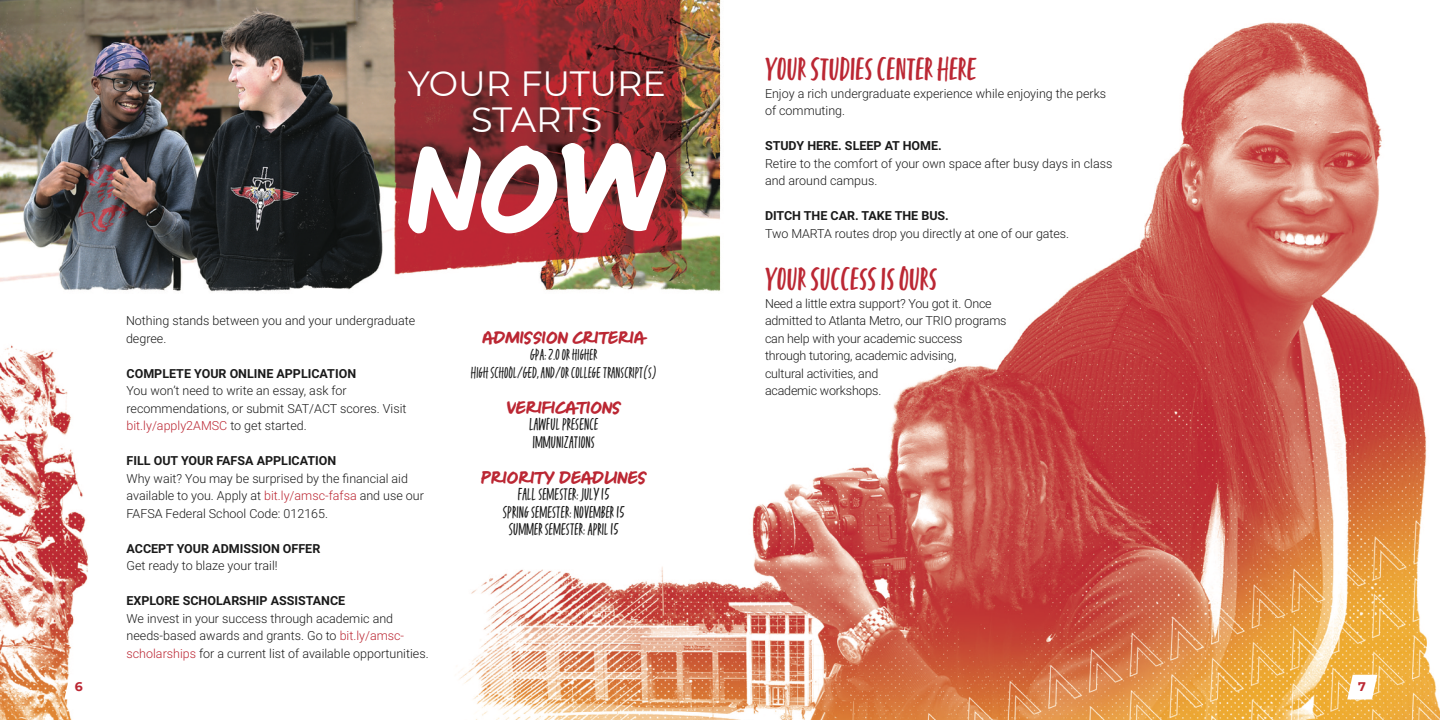
<style>
.page{position:relative;width:1440px;height:720px;background:#fff}
.page>*{position:absolute;margin:0;border:0;box-sizing:border-box;transform-origin:0 0}
.t1{font:208.38px "Fave Hand";color:#fff}
.t2{font:37.5px "Fave Condensed Two";color:#bb2733}
.t3{font:35px "Montserrat";letter-spacing:-.01em;color:#fff}
.t4{font:29.25px "Fave Hand";color:#bb2733}
.t5{font:20px "Fave Condensed One";color:#1a1a1a}
.t6{font:18.5px "Fave Condensed One";color:#1a1a1a}
.t7{font:300 12.5px "Roboto";color:#1a1a1a}
.t8{font:700 12.5px "Roboto";color:#1a1a1a}
.t9{font:300 12.5px "Roboto";color:#bb2733}
.t10{font:700 12.5px "Montserrat";color:#bb2733}
.s1{color:#1a1a1a}
.s2{color:#bb2733}
</style>
<div class="page">
<img style="left:0;top:0;width:1440px;height:720px">
<svg style="left:1347px;top:675px;width:30px;height:24px"></svg>
<svg style="left:64px;top:675px;width:30px;height:24px"></svg>
<p class="t3" style="left:408px;top:62px;width:260px">YOUR FUTURE</p>
<p class="t3" style="left:471px;top:98px;width:133px">STARTS</p>
<p class="t1" style="left:409px;top:76px;width:257px">NOW</p>
<p class="t7" style="left:126px;top:313px;width:291px">Nothing stands between you and your undergraduate</p>
<p class="t7" style="left:126px;top:331px;width:42px">degree.</p>
<p class="t8" style="left:127px;top:366px;width:231px">COMPLETE YOUR ONLINE APPLICATION</p>
<p class="t7" style="left:127px;top:383px;width:222px">You won’t need to write an essay, ask for</p>
<p class="t7" style="left:127px;top:401px;width:281px">recommendations, or submit SAT/ACT scores. Visit</p>
<p class="t9" style="left:127px;top:418px;width:182px">bit.ly/apply2AMSC <span class="s1">to get started.</span></p>
<p class="t8" style="left:127px;top:453px;width:211px">FILL OUT YOUR FAFSA APPLICATION</p>
<p class="t7" style="left:127px;top:471px;width:283px">Why wait? You may be surprised by the financial aid</p>
<p class="t7" style="left:127px;top:488px;width:299px">available to you. Apply at <span class="s2">bit.ly/amsc-fafsa</span> and use our</p>
<p class="t7" style="left:127px;top:506px;width:203px">FAFSA Federal School Code: 012165.</p>
<p class="t8" style="left:127px;top:541px;width:195px">ACCEPT YOUR ADMISSION OFFER</p>
<p class="t7" style="left:127px;top:558px;width:153px">Get ready to blaze your trail!</p>
<p class="t8" style="left:127px;top:593px;width:220px">EXPLORE SCHOLARSHIP ASSISTANCE</p>
<p class="t7" style="left:127px;top:611px;width:268px">We invest in your success through academic and</p>
<p class="t7" style="left:127px;top:628px;width:279px">needs-based awards and grants. Go to <span class="s2">bit.ly/amsc-</span></p>
<p class="t7" style="left:127px;top:646px;width:304px"><span class="s2">scholarships</span> for a current list of available opportunities.</p>
<p class="t4" style="left:482px;top:321px;width:164px">ADMISsION CRITERIA</p>
<p class="t6" style="left:530px;top:346px;width:69px">GPA: 2.0 OR HIGHER</p>
<p class="t6" style="left:471px;top:363px;width:187px">HIGH SCHOOL/GED, AND/OR COLLEGE TRANSCRIPT(S)</p>
<p class="t4" style="left:507px;top:391px;width:116px">VERIFICATIONS</p>
<p class="t5" style="left:529px;top:414px;width:71px">LAWFUL PRESENCE</p>
<p class="t5" style="left:533px;top:432px;width:64px">IMMUNIZATIONS</p>
<p class="t4" style="left:481px;top:461px;width:167px">PRIORITY DEADLINES</p>
<p class="t5" style="left:518px;top:484px;width:93px">FALL SEMESTER: JULY 15</p>
<p class="t5" style="left:503px;top:502px;width:124px">SPRING SEMESTER: NOVEMBER 15</p>
<p class="t5" style="left:509px;top:519px;width:112px">SUMMER SEMESTER: APRIL 15</p>
<p class="t2" style="left:765px;top:51px;width:213px">YOUR STUDIES CENTER HERE</p>
<p class="t7" style="left:765px;top:86px;width:343px">Enjoy a rich undergraduate experience while enjoying the perks</p>
<p class="t7" style="left:765px;top:103px;width:82px">of commuting.</p>
<p class="t8" style="left:765px;top:138px;width:178px">STUDY HERE. SLEEP AT HOME.</p>
<p class="t7" style="left:765px;top:156px;width:349px">Retire to the comfort of your own space after busy days in class</p>
<p class="t7" style="left:765px;top:173px;width:114px">and around campus.</p>
<p class="t8" style="left:765px;top:208px;width:185px">DITCH THE CAR. TAKE THE BUS.</p>
<p class="t7" style="left:765px;top:226px;width:306px">Two MARTA routes drop you directly at one of our gates.</p>
<p class="t2" style="left:765px;top:261px;width:174px">YOUR SUCCESS IS OURS</p>
<p class="t7" style="left:765px;top:296px;width:228px">Need a little extra support? You got it. Once</p>
<p class="t7" style="left:765px;top:313px;width:243px">admitted to Atlanta Metro, our TRIO programs</p>
<p class="t7" style="left:765px;top:331px;width:199px">can help with your academic success</p>
<p class="t7" style="left:765px;top:348px;width:193px">through tutoring, academic advising,</p>
<p class="t7" style="left:765px;top:366px;width:115px">cultural activities, and</p>
<p class="t7" style="left:765px;top:383px;width:118px">academic workshops.</p>
<p class="t10" style="left:75px;top:679px;width:9px">6</p>
<p class="t10" style="left:1358px;top:679px;width:9px">7</p>
</div>
